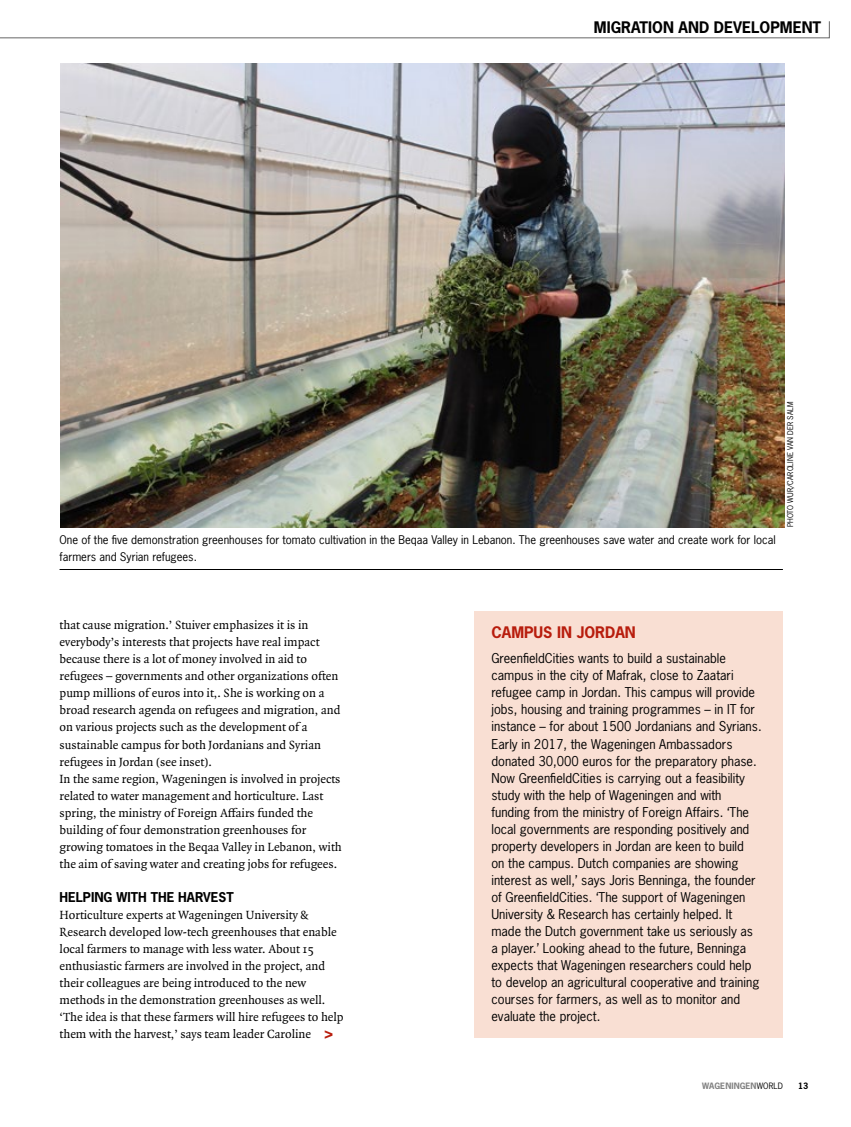
<style>
.page{position:relative;width:851px;height:1127px;background:#fff}
.page>*{position:absolute;margin:0;border:0;box-sizing:border-box;transform-origin:0 0}
.t1{font:700 18px "News Gothic Std";color:#b81d0d}
.t2{font:700 15px "News Gothic Std";color:#000}
.t3{font:700 15px "News Gothic Std";color:#b81d0d}
.t4{font:12.75px/17px "Quadraat OT";color:#000}
.t5{font:12.75px/17px "News Gothic Std";color:#000}
.t6{font:700 12.75px "News Gothic Std";color:#000}
.t7{font:11.25px/17px "News Gothic Std";color:#000}
.t8{font:700 8.25px "News Gothic Std";letter-spacing:.01em;color:#818181}
.t9{font:700 8.25px "News Gothic Std";color:#000}
.t10{font:7.5px "News Gothic Std";color:#000}
.s1{font-weight:400;color:#000}
</style>
<div class="page">
<div style="left:474px;top:611px;width:308px;height:426px;background:#f9dfd3"></div>
<img style="left:61px;top:64px;width:723px;height:463px">
<hr style="left:60px;top:569px;width:722px;height:1px;background:#000">
<svg style="left:0;top:21px;width:830px;height:18px"></svg>
<p class="t2" style="left:594px;top:17px;width:229px">MIGRATION AND DEVELOPMENT</p>
<p class="t7" style="left:60px;top:531px;width:717px">One of the five demonstration greenhouses for tomato cultivation in the Beqaa Valley in Lebanon. The greenhouses save water and create work for local farmers and Syrian refugees.</p>
<p class="t10" style="left:785px;top:527px;width:127px;rotate:-90deg">PHOTO WUR/CAROLINE VAN DER SALM</p>
<p class="t4" style="left:60px;top:617px;width:284px">that cause migration.’ Stuiver emphasizes it is in everybody’s interests that projects have real impact because there is a lot of money involved in aid to refugees – governments and other organizations often pump millions of euros into it,. She is working on a broad research agenda on refugees and migration, and on various projects such as the development of a sustainable campus for both Jordanians and Syrian refugees in Jordan (see inset).<br>In the same region, Wageningen is involved in projects related to water management and horticulture. Last spring, the ministry of Foreign Affairs funded the building of four demonstration greenhouses for growing tomatoes in the Beqaa Valley in Lebanon, with the aim of saving water and creating jobs for refugees.</p>
<p class="t6" style="left:60px;top:888px;width:176px">HELPING WITH THE HARVEST</p>
<p class="t4" style="left:60px;top:906px;width:285px">Horticulture experts at Wageningen University &amp; Research developed low-tech greenhouses that enable local farmers to manage with less water. About 15 enthusiastic farmers are involved in the project, and their colleagues are being introduced to the new methods in the demonstration greenhouses as well. ‘The idea is that these farmers will hire refugees to help them with the harvest,’ says team leader Caroline</p>
<h1 class="t1" style="left:323px;top:1020px;width:12px">&gt;</h1>
<p class="t3" style="left:491px;top:622px;width:146px">CAMPUS IN JORDAN</p>
<p class="t5" style="left:491px;top:650px;width:272px">GreenfieldCities wants to build a sustainable campus in the city of Mafrak, close to Zaatari refugee camp in Jordan. This campus will provide jobs, housing and training programmes – in IT for instance – for about 1500 Jordanians and Syrians.<br>Early in 2017, the Wageningen Ambassadors donated 30,000 euros for the preparatory phase.<br>Now GreenfieldCities is carrying out a feasibility study with the help of Wageningen and with funding from the ministry of Foreign Affairs. ‘The local governments are responding positively and property developers in Jordan are keen to build<br>on the campus. Dutch companies are showing interest as well,’ says Joris Benninga, the founder of GreenfieldCities. ‘The support of Wageningen University &amp; Research has certainly helped. It made the Dutch government take us seriously as a player.’ Looking ahead to the future, Benninga expects that Wageningen researchers could help to develop an agricultural cooperative and training courses for farmers, as well as to monitor and evaluate the project.</p>
<p class="t8" style="left:702px;top:1080px;width:82px">WAGENINGEN<span class="s1">WORLD</span></p>
<p class="t9" style="left:798px;top:1080px;width:12px">13</p>
</div>
